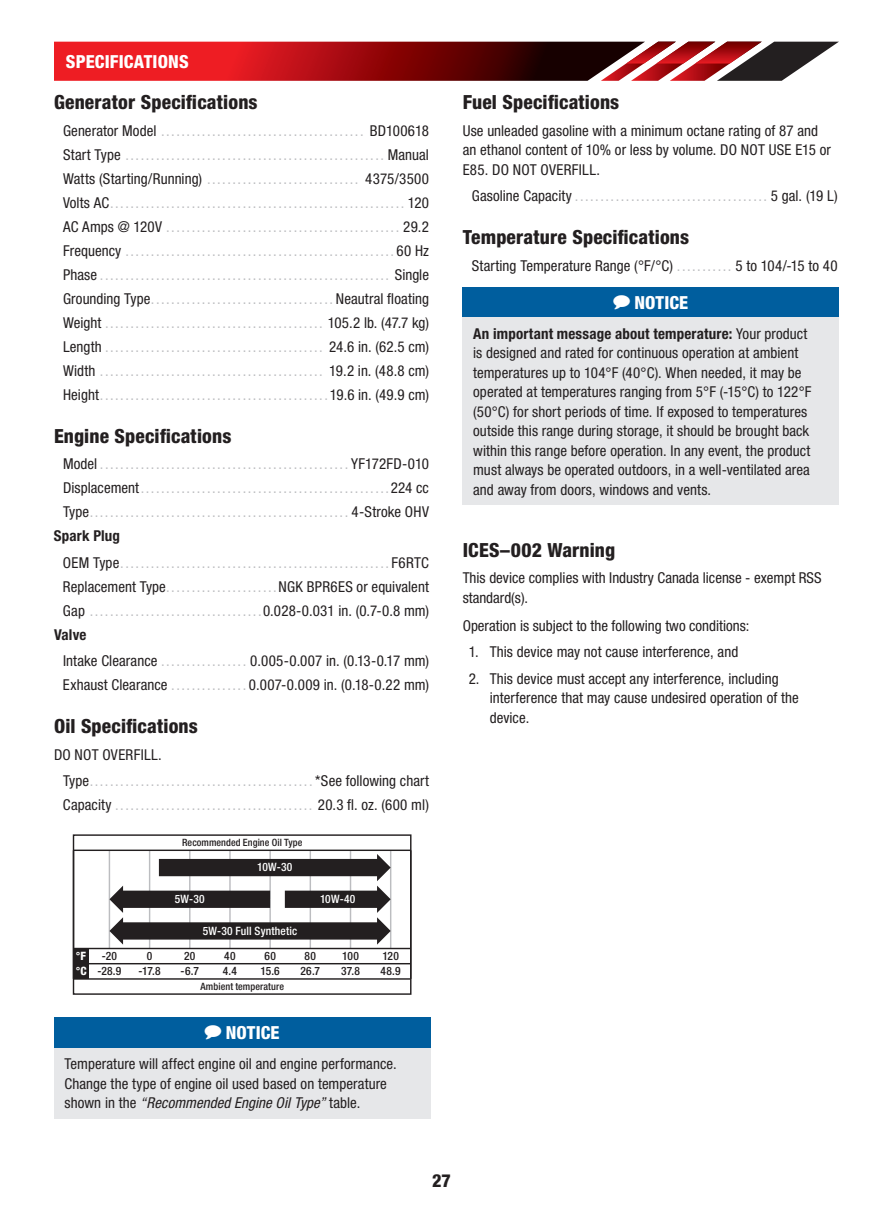
<style>
.page{position:relative;width:893px;height:1212px;background:#fff}
.page>*{position:absolute;margin:0;border:0;box-sizing:border-box;transform-origin:0 0}
.t1{font:800 condensed 19.5px "Helvetica Neue LT Std";letter-spacing:.01em;color:#231f20}
.t2{font:800 condensed 18px "Helvetica Neue LT Std";letter-spacing:.005em;color:#fff}
.t3{font:800 condensed 18px "Helvetica Neue LT Std";color:#231f20}
.t4{font:condensed 15px/24px "Helvetica Neue LT Std";letter-spacing:.005em;color:#bcbdc0;text-align:justify}
.t5{font:condensed 15px/19.5px "Helvetica Neue LT Std";letter-spacing:.005em;color:#231f20}
.t6{font:700 condensed 15px "Helvetica Neue LT Std";letter-spacing:.01em;color:#231f20}
.t7{font:500 condensed 11.55px "Helvetica Neue LT Std";letter-spacing:.025em;color:#231f20}
.t8{font:500 condensed 11.55px "Helvetica Neue LT Std";letter-spacing:.015em;color:#fff}
.t9{font:800 condensed 11.55px/15.1px "Helvetica Neue LT Std";color:#fff}
.t10{font:500 condensed 10.05px "Helvetica Neue LT Std";letter-spacing:.005em;color:#231f20}
.s1{color:#231f20}
.s2{color:#bcbdc0}
.s3{font-style:italic}
.s4{font-weight:700}
</style>
<div class="page">
<svg style="left:54px;top:42px;width:785px;height:39px;background:#9c272b"></svg>
<hr style="left:269px;top:850px;width:2px;height:98px;background:#bcbdc0">
<hr style="left:310px;top:850px;width:1px;height:98px;background:#bcbdc0">
<hr style="left:189px;top:850px;width:1px;height:98px;background:#bcbdc0">
<hr style="left:229px;top:850px;width:2px;height:98px;background:#bcbdc0">
<hr style="left:109px;top:850px;width:1px;height:98px;background:#bcbdc0">
<hr style="left:149px;top:850px;width:1px;height:98px;background:#bcbdc0">
<hr style="left:350px;top:850px;width:1px;height:98px;background:#bcbdc0">
<hr style="left:390px;top:850px;width:1px;height:98px;background:#bcbdc0">
<div style="left:73px;top:834px;width:338px;height:161px;border:1px solid #231f20"></div>
<hr style="left:74px;top:849px;width:337px;height:2px;background:#231f20">
<hr style="left:73px;top:850px;width:1px;height:129px;background:#231f20">
<hr style="left:410px;top:850px;width:1px;height:129px;background:#231f20">
<hr style="left:74px;top:963px;width:337px;height:1px;background:#231f20">
<hr style="left:74px;top:948px;width:337px;height:1px;background:#231f20">
<hr style="left:74px;top:978px;width:337px;height:2px;background:#231f20">
<div style="left:74px;top:948px;width:15px;height:31px;background:#231f20"></div>
<div style="left:159px;top:859px;width:220px;height:17px;background:#231f20"></div>
<div style="left:285px;top:890px;width:94px;height:18px;background:#231f20"></div>
<div style="left:121px;top:922px;width:258px;height:17px;background:#231f20"></div>
<svg style="left:377px;top:854px;width:14px;height:90px"></svg>
<div style="left:121px;top:890px;width:149px;height:18px;background:#231f20"></div>
<svg style="left:109px;top:885px;width:14px;height:59px"></svg>
<div style="left:54px;top:1017px;width:376px;height:31px;background:#005e9e"></div>
<div style="left:54px;top:1048px;width:376px;height:71px;background:#e6e7e9"></div>
<div style="left:463px;top:287px;width:376px;height:31px;background:#005e9e"></div>
<div style="left:463px;top:318px;width:376px;height:187px;background:#e6e7e9"></div>
<p class="t2" style="left:66px;top:51px;width:19px">Speci</p>
<p class="t2" style="left:110px;top:51px;width:19px">fications</p>
<h1 class="t1" style="left:54px;top:90px;width:205px">Generator Specifications</h1>
<p class="t4" style="left:63px;top:118px;width:368px"><span class="s1">Generator Model</span> ........................................ <span class="s1">BD100618<br>Start Type</span> ................................................... <span class="s1">Manual Watts (Starting/Running)</span> .............................. <span class="s1">4375/3500<br>Volts AC</span>.......................................................... <span class="s1">120<br>AC Amps @ 120V</span> .............................................. <span class="s1">29.2<br>Frequency</span> .....................................................<span class="s1">60 Hz Phase</span>......................................................... <span class="s1">Single Grounding Type</span>....................................<span class="s1">Neautral floating Weight</span> ........................................... <span class="s1">105.2 lb. (47.7 kg)<br>Length</span> ........................................... <span class="s1">24.6 in. (62.5 cm)<br>Width</span> ............................................ <span class="s1">19.2 in. (48.8 cm)<br>Height</span>.............................................<span class="s1">19.6 in. (49.9 cm)</span></p>
<h1 class="t1" style="left:54px;top:424px;width:179px">Engine Specifications</h1>
<p class="t4" style="left:63px;top:452px;width:367px"><span class="s1">Model</span>.................................................<span class="s1">YF172FD-010</span></p>
<p class="t4" style="left:63px;top:476px;width:367px"><span class="s1">Displacement</span>.................................................<span class="s1">224 cc</span></p>
<p class="t4" style="left:63px;top:500px;width:367px"><span class="s1">Type</span>................................................... <span class="s1">4-Stroke OHV</span></p>
<p class="t6" style="left:54px;top:527px;width:68px">Spark Plug</p>
<p class="t4" style="left:63px;top:550px;width:367px"><span class="s1">OEM Type</span>.....................................................<span class="s1">F6RTC</span></p>
<p class="t5" style="left:63px;top:576px;width:367px">Replacement Type<span class="s2">......................</span>NGK BPR6ES or equivalent</p>
<p class="t4" style="left:63px;top:598px;width:368px"><span class="s1">Gap</span> ..................................<span class="s1">0.028-0.031 in. (0.7-0.8 mm)</span></p>
<p class="t6" style="left:54px;top:625px;width:34px">Valve</p>
<p class="t5" style="left:63px;top:648px;width:368px;line-height:24px">Intake Clearance <span class="s2">.................</span> 0.005-0.007 in. (0.13-0.17 mm)<br>Exhaust Clearance <span class="s2">...............</span> 0.007-0.009 in. (0.18-0.22 mm)</p>
<h1 class="t1" style="left:54px;top:714px;width:145px">Oil Specifications</h1>
<p class="t4" style="left:63px;top:741px;width:367px;line-height:26.2px;text-indent:-9px"><span class="s1">DO NOT OVERFILL.<br>Type</span>............................................<span class="s1">*See following chart</span></p>
<p class="t4" style="left:63px;top:792px;width:367px"><span class="s1">Capacity</span> ....................................... <span class="s1">20.3 fl. oz. (600 ml)</span></p>
<p class="t10" style="left:182px;top:837px;width:122px">Recommended Engine Oil Type</p>
<p class="t8" style="left:257px;top:860px;width:37px">10W-30</p>
<p class="t8" style="left:175px;top:892px;width:31px">5W-30</p>
<p class="t8" style="left:320px;top:892px;width:37px">10W-40</p>
<p class="t9" style="left:76px;top:948px;width:12px">°F °C</p>
<p class="t8" style="left:203px;top:924px;width:96px">5W-30 Full Synthetic</p>
<p class="t7" style="left:102px;top:949px;width:17px">-20</p>
<p class="t7" style="left:147px;top:949px;width:7px">0</p>
<p class="t7" style="left:184px;top:949px;width:13px">20</p>
<p class="t7" style="left:224px;top:949px;width:13px">40</p>
<p class="t7" style="left:264px;top:949px;width:13px">60</p>
<p class="t10" style="left:201px;top:980px;width:85px">Ambient temperature</p>
<p class="t7" style="left:305px;top:949px;width:13px">80</p>
<p class="t7" style="left:342px;top:949px;width:18px">100</p>
<p class="t7" style="left:382px;top:949px;width:18px">120</p>
<p class="t7" style="left:97px;top:964px;width:25px">-28.9</p>
<p class="t7" style="left:139px;top:964px;width:23px">-17.8</p>
<p class="t7" style="left:181px;top:964px;width:20px">-6.7</p>
<p class="t7" style="left:223px;top:964px;width:16px">4.4</p>
<p class="t7" style="left:260px;top:964px;width:21px">15.6</p>
<p class="t7" style="left:300px;top:964px;width:21px">26.7</p>
<p class="t7" style="left:341px;top:964px;width:20px">37.8</p>
<p class="t7" style="left:381px;top:964px;width:22px">48.9</p>
<p class="t2" style="left:205px;top:1021px;width:76px">◆ NOTICE</p>
<p class="t5" style="left:64px;top:1054px;width:334px">Temperature will affect engine oil and engine performance.<br>Change the type of engine oil used based on temperature shown in the <span class="s3">“Recommended Engine Oil Type”</span> table.</p>
<h1 class="t1" style="left:463px;top:90px;width:158px">Fuel Specifications</h1>
<p class="t5" style="left:463px;top:120px;width:370px">Use unleaded gasoline with a minimum octane rating of 87 and an ethanol content of 10% or less by volume. DO NOT USE E15 or<br>E85. DO NOT OVERFILL.</p>
<p class="t4" style="left:472px;top:183px;width:368px"><span class="s1">Gasoline Capacity</span>...................................... <span class="s1">5 gal. (19 L)</span></p>
<h1 class="t1" style="left:463px;top:225px;width:228px">Temperature Specifications</h1>
<p class="t5" style="left:472px;top:255px;width:367px">Starting Temperature Range (°F/°C) <span class="s2">...........</span> 5 to 104/-15 to 40</p>
<p class="t2" style="left:613px;top:291px;width:76px">◆ NOTICE</p>
<p class="t5" style="left:473px;top:324px;width:340px"><span class="s4">An important message about temperature:</span> Your product is designed and rated for continuous operation at ambient temperatures up to 104°F (40°C). When needed, it may be operated at temperatures ranging from 5°F (-15°C) to 122°F (50°C) for short periods of time. If exposed to temperatures outside this range during storage, it should be brought back within this range before operation. In any event, the product must always be operated outdoors, in a well-ventilated area and away from doors, windows and vents.</p>
<h1 class="t1" style="left:463px;top:538px;width:154px">ICES–002 Warning</h1>
<p class="t5" style="left:463px;top:568px;width:360px">This device complies with Industry Canada license - exempt RSS standard(s).</p>
<p class="t5" style="left:463px;top:616px;width:288px">Operation is subject to the following two conditions:</p>
<p class="t5" style="left:469px;top:642px;width:271px">1. This device may not cause interference, and</p>
<p class="t5" style="left:490px;top:668px;width:311px;text-indent:-21px">2. This device must accept any interference, including interference that may cause undesired operation of the device.</p>
<p class="t3" style="left:432px;top:1169px;width:20px">27</p>
</div>
